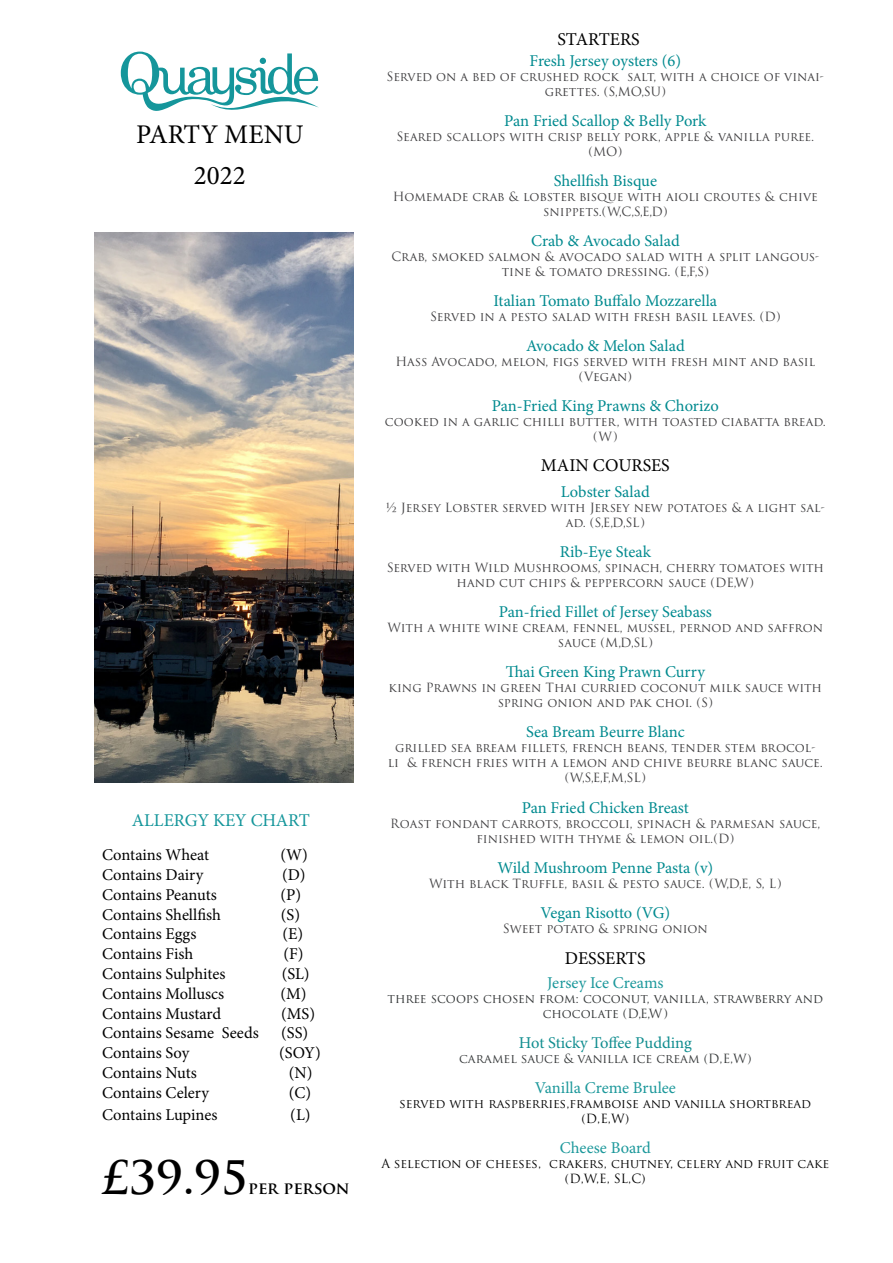
<style>
.page{position:relative;width:893px;height:1263px;background:#fff}
.page>*{position:absolute;margin:0;border:0;box-sizing:border-box;transform-origin:0 0}
.t1{font:700 45px "Trajan Pro";color:#000}
.t2{font:27px/41.4px "Minion Pro";color:#000;text-align:center}
.t3{font:18px "Minion Pro";color:#000}
.t4{font:18px "Minion Pro";color:#15969b}
.t5{font:16.5px "Minion Pro";color:#008a8f}
.t6{font:16.5px "Minion Pro";letter-spacing:-.005em;color:#000}
.t7{font:16.5px "Minion Pro";color:#1c989b}
.t8{font:16.5px "Minion Pro";letter-spacing:-.005em;color:#108d8f}
.t9{font:700 16.5px "Trajan Pro";letter-spacing:-.015em;color:#000}
.t10{font:12.45px/15px "Trajan Pro 3";color:#414042;text-align:center}
.t11{font:12.3px/15px "Trajan Pro";color:#000;text-align:center}
.t12{font:12.3px/15px "Trajan Pro 3";color:#343738;text-align:center}
.t13{font:12.3px "Trajan Pro";color:#343738}
</style>
<div class="page">
<svg style="left:121px;top:52px;width:198px;height:59px"></svg>
<img style="left:94px;top:233px;width:260px;height:550px">
<h2 class="t2" style="left:136px;top:114px;width:169px">PARTY MENU<br>2022</h2>
<h3 class="t4" style="left:132px;top:809px;width:180px">ALLERGY KEY CHART</h3>
<h3 class="t6" style="left:102px;top:844px;width:109px">Contains Wheat</h3>
<h3 class="t6" style="left:280px;top:844px;width:29px">(W)</h3>
<h3 class="t6" style="left:102px;top:864px;width:103px">Contains Dairy</h3>
<h3 class="t6" style="left:282px;top:864px;width:25px">(D)</h3>
<h3 class="t6" style="left:102px;top:883px;width:116px">Contains Peanuts</h3>
<h3 class="t6" style="left:281px;top:883px;width:22px">(P)</h3>
<h3 class="t6" style="left:102px;top:903px;width:120px">Contains Shellfish</h3>
<h3 class="t6" style="left:281px;top:903px;width:21px">(S)</h3>
<h3 class="t6" style="left:102px;top:923px;width:96px">Contains Eggs</h3>
<h3 class="t6" style="left:283px;top:923px;width:22px">(E)</h3>
<h3 class="t6" style="left:102px;top:943px;width:93px">Contains Fish</h3>
<h3 class="t6" style="left:283px;top:943px;width:22px">(F)</h3>
<h3 class="t6" style="left:102px;top:963px;width:125px">Contains Sulphites</h3>
<h3 class="t6" style="left:282px;top:963px;width:29px">(SL)</h3>
<h3 class="t6" style="left:102px;top:982px;width:124px">Contains Molluscs</h3>
<h3 class="t6" style="left:280px;top:982px;width:28px">(M)</h3>
<h3 class="t6" style="left:102px;top:1002px;width:121px">Contains Mustard</h3>
<h3 class="t6" style="left:281px;top:1002px;width:35px">(MS)</h3>
<h3 class="t6" style="left:102px;top:1022px;width:158px">Contains Sesame Seeds</h3>
<h3 class="t6" style="left:281px;top:1022px;width:29px">(SS)</h3>
<h3 class="t6" style="left:102px;top:1042px;width:89px">Contains Soy</h3>
<h3 class="t6" style="left:279px;top:1042px;width:43px">(SOY)</h3>
<h3 class="t6" style="left:102px;top:1062px;width:96px">Contains Nuts</h3>
<h3 class="t6" style="left:289px;top:1062px;width:25px">(N)</h3>
<h3 class="t6" style="left:102px;top:1081px;width:109px">Contains Celery</h3>
<h3 class="t6" style="left:289px;top:1081px;width:24px">(C)</h3>
<h3 class="t6" style="left:102px;top:1103px;width:117px">Contains Lupines</h3>
<h3 class="t6" style="left:290px;top:1103px;width:22px">(L)</h3>
<h1 class="t1" style="left:102px;top:1149px;width:148px">£39.95</h1>
<h3 class="t9" style="left:248px;top:1177px;width:103px">PER PERSON</h3>
<h3 class="t3" style="left:558px;top:28px;width:84px">STARTERS</h3>
<h3 class="t5" style="left:530px;top:50px;width:153px">Fresh Jersey oysters (6)</h3>
<p class="t10" style="left:387px;top:70px;width:439px">Served on a bed of crushed rock salt, with a choice of vinai&shy;grettes. (S,MO,SU)</p>
<h3 class="t5" style="left:504px;top:110px;width:204px">Pan Fried Scallop &amp; Belly Pork</h3>
<p class="t10" style="left:396px;top:130px;width:420px">Seared scallops with crisp belly pork, apple &amp; vanilla puree. (MO)</p>
<h3 class="t5" style="left:554px;top:170px;width:105px">Shellfish Bisque</h3>
<p class="t10" style="left:393px;top:190px;width:426px">Homemade crab &amp; lobster bisque with aioli croutes &amp; chive snippets.(W,C,S,E,D)</p>
<h3 class="t5" style="left:531px;top:230px;width:150px">Crab &amp; Avocado Salad</h3>
<p class="t10" style="left:391px;top:250px;width:429px">Crab, smoked salmon &amp; avocado salad with a split langous&shy;tine &amp; tomato dressing. (E,F,S)</p>
<h3 class="t5" style="left:494px;top:290px;width:225px">Italian Tomato Buffalo Mozzarella</h3>
<p class="t10" style="left:430px;top:310px;width:352px">Served in a pesto salad with fresh basil leaves. (D)</p>
<h3 class="t5" style="left:526px;top:335px;width:160px">Avocado &amp; Melon Salad</h3>
<p class="t10" style="left:395px;top:355px;width:421px">Hass Avocado, melon, figs served with fresh mint and basil (Vegan)</p>
<h3 class="t5" style="left:492px;top:395px;width:229px">Pan-Fried King Prawns &amp; Chorizo</h3>
<p class="t10" style="left:385px;top:415px;width:442px">cooked in a garlic chilli butter, with toasted ciabatta bread. (W)</p>
<h3 class="t3" style="left:541px;top:453px;width:130px">MAIN COURSES</h3>
<h3 class="t5" style="left:561px;top:481px;width:90px">Lobster Salad</h3>
<p class="t10" style="left:386px;top:501px;width:441px">½ Jersey Lobster served with Jersey new potatoes &amp; a light sal&shy;ad. (S,E,D,SL)</p>
<h3 class="t5" style="left:560px;top:541px;width:93px">Rib-Eye Steak</h3>
<p class="t10" style="left:387px;top:561px;width:439px">Served with Wild Mushrooms, spinach, cherry tomatoes with hand cut chips &amp; peppercorn sauce (DE,W)</p>
<h3 class="t5" style="left:499px;top:601px;width:215px">Pan-fried Fillet of Jersey Seabass</h3>
<p class="t10" style="left:387px;top:621px;width:437px">With a white wine cream, fennel, mussel, pernod and saffron sauce (M,D,SL)</p>
<h3 class="t5" style="left:506px;top:661px;width:201px">Thai Green King Prawn Curry</h3>
<p class="t10" style="left:389px;top:681px;width:435px">king Prawns in green Thai curried coconut milk sauce with spring onion and pak choi. (S)</p>
<h3 class="t5" style="left:526px;top:721px;width:160px">Sea Bream Beurre Blanc</h3>
<p class="t10" style="left:388px;top:741px;width:437px">grilled sea bream fillets, french beans, tender stem brocol-<br>li &amp; french fries with a lemon and chive beurre blanc sauce. (W,S,E,F,M,SL)</p>
<h3 class="t5" style="left:522px;top:796px;width:169px">Pan Fried Chicken Breast</h3>
<p class="t10" style="left:390px;top:816px;width:432px">Roast fondant carrots, broccoli, spinach &amp; parmesan sauce, finished with thyme &amp; lemon oil.(D)</p>
<h3 class="t5" style="left:497px;top:856px;width:217px">Wild Mushroom Penne Pasta (v)</h3>
<p class="t10" style="left:429px;top:876px;width:354px">With black Truffle, basil &amp; pesto sauce. (W,D,E, S, L)</p>
<h3 class="t5" style="left:540px;top:901px;width:131px">Vegan Risotto (VG)</h3>
<p class="t10" style="left:503px;top:921px;width:207px">Sweet potato &amp; spring onion</p>
<h3 class="t3" style="left:565px;top:946px;width:82px">DESSERTS</h3>
<h3 class="t7" style="left:547px;top:972px;width:118px">Jersey Ice Creams</h3>
<p class="t12" style="left:387px;top:992px;width:437px">three scoops chosen from: coconut, vanilla, strawberry and chocolate (D,E,W)</p>
<h3 class="t8" style="left:519px;top:1032px;width:174px">Hot Sticky Toffee Pudding</h3>
<p class="t13" style="left:459px;top:1051px;width:294px">caramel sauce &amp; vanilla ice cream (D,E,W)</p>
<h3 class="t7" style="left:535px;top:1077px;width:143px">Vanilla Creme Brulee</h3>
<p class="t11" style="left:399px;top:1096px;width:413px">served with raspberries,framboise and vanilla shortbread (D,E,W)</p>
<h3 class="t7" style="left:560px;top:1137px;width:93px">Cheese Board</h3>
<p class="t11" style="left:382px;top:1156px;width:449px">A selection of cheeses, crakers, chutney, celery and fruit cake</p>
<p class="t11" style="left:565px;top:1171px;width:82px">(D,W,E, SL,C)</p>
</div>
